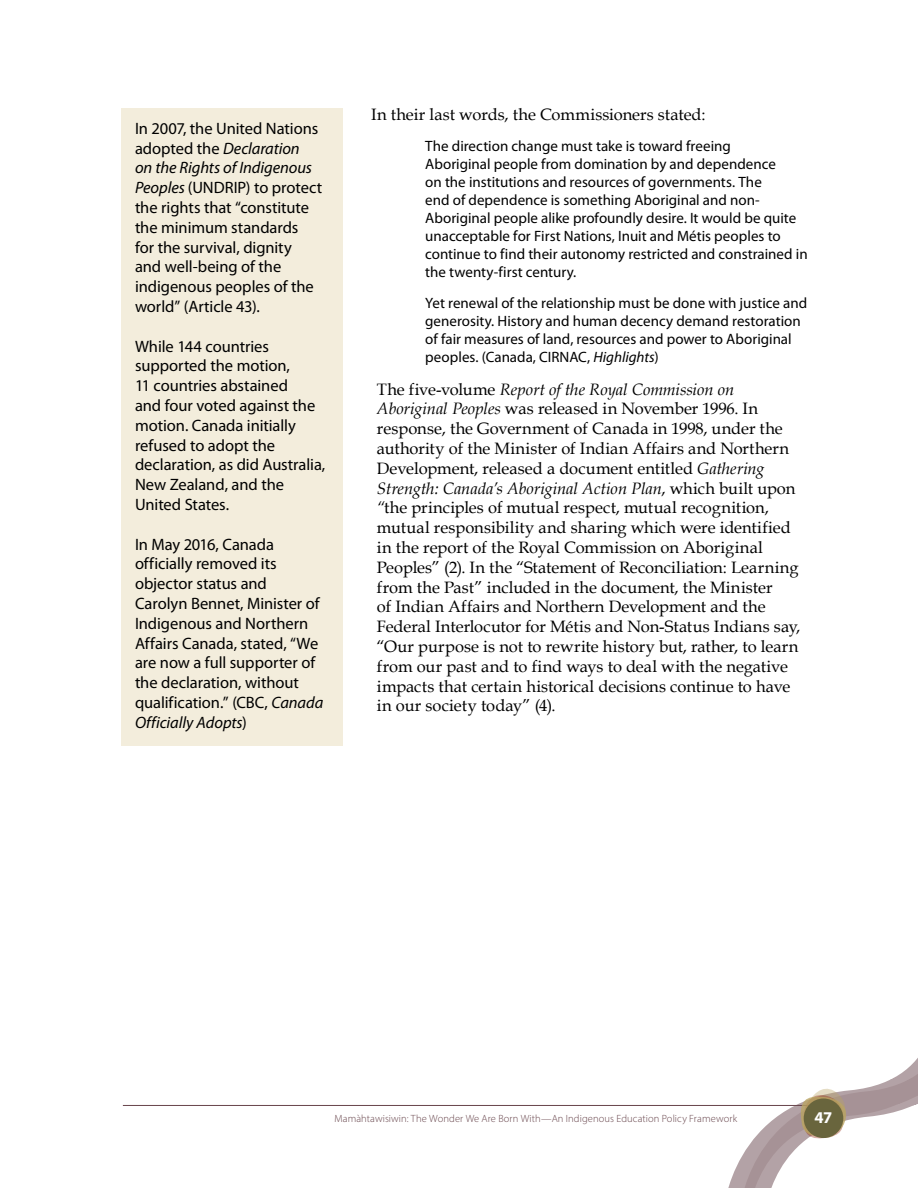
<style>
.page{position:relative;width:918px;height:1188px;background:#fff}
.page>*{position:absolute;margin:0;border:0;box-sizing:border-box;transform-origin:0 0}
.Paragraph_End___3{font:16.5px/19.8px "Book Antiqua";color:#000}
.Paragraph_shade_-_bo{font:16.5px/19.8px "Myriad Pro";letter-spacing:-.005em;color:#000}
.Paragraph___12{font:16.5px "Book Antiqua";color:#000}
.t1{font:700 16.5px "Myriad Pro";color:#fff}
.t2{font:15px/18px "Myriad Pro";color:#000}
.t3{font:300 10.5px "Myriad Pro";letter-spacing:.01em;color:#67444b}
.s1{font-style:italic}
</style>
<div class="page">
<hr style="left:123px;top:1105px;width:701px;height:1px;background:#67444b">
<svg style="left:728px;top:1058px;width:190px;height:130px"></svg>
<div style="left:804px;top:1099px;width:39px;height:39px;background:#69653d;border-radius:50%"></div>
<div style="left:122px;top:108px;width:221px;height:638px;background:#f3eddc"></div>
<p class="Paragraph_shade_-_bo" style="left:135px;top:118px;width:189px">In 2007, the United Nations adopted the <span class="s1">Declaration<br>on the Rights of Indigenous<br>Peoples</span> (UNDRIP) to protect the rights that “constitute the minimum standards<br>for the survival, dignity and well-being of the indigenous peoples of the world” (Article 43).</p>
<p class="Paragraph_shade_-_bo" style="left:135px;top:336px;width:192px">While 144 countries supported the motion,<br>11 countries abstained<br>and four voted against the motion. Canada initially refused to adopt the declaration, as did Australia,<br>New Zealand, and the<br>United States.</p>
<p class="Paragraph_shade_-_bo" style="left:135px;top:534px;width:190px">In May 2016, Canada officially removed its objector status and<br>Carolyn Bennet, Minister of<br>Indigenous and Northern<br>Affairs Canada, stated, “We are now a full supporter of the declaration, without qualification.” (CBC, <span class="s1">Canada<br>Officially Adopts</span>)</p>
<p class="Paragraph___12" style="left:371px;top:103px;width:336px">In their last words, the Commissioners stated:</p>
<p class="t2" style="left:425px;top:137px;width:384px">The direction change must take is toward freeing<br>Aboriginal people from domination by and dependence<br>on the institutions and resources of governments. The<br>end of dependence is something Aboriginal and non-Aboriginal people alike profoundly desire. It would be quite unacceptable for First Nations, Inuit and Métis peoples to continue to find their autonomy restricted and constrained in the twenty-first century.</p>
<p class="t2" style="left:425px;top:294px;width:383px">Yet renewal of the relationship must be done with justice and generosity. History and human decency demand restoration of fair measures of land, resources and power to Aboriginal peoples. (Canada, CIRNAC, <span class="s1">Highlights</span>)</p>
<p class="Paragraph_End___3" style="left:377px;top:379px;width:425px">The five-volume <span class="s1">Report of the Royal Commission on Aboriginal Peoples</span> was released in November 1996. In response, the Government of Canada in 1998, under the authority of the Minister of Indian Affairs and Northern Development, released a document entitled <span class="s1">Gathering Strength: Canada’s Aboriginal Action Plan</span>, which built upon <span class="s1">“</span>the principles of mutual respect, mutual recognition, mutual responsibility and sharing which were identified in the report of the Royal Commission on Aboriginal Peoples” (2). In the “Statement of Reconciliation: Learning from the Past” included in the document, the Minister<br>of Indian Affairs and Northern Development and the Federal Interlocutor for Métis and Non-Status Indians say, “Our purpose is not to rewrite history but, rather, to learn from our past and to find ways to deal with the negative impacts that certain historical decisions continue to have in our society today” (4).</p>
<p class="t3" style="left:335px;top:1112px;width:404px">Mamàhtawisiwin: The Wonder We Are Born With—An Indigenous Education Policy Framework</p>
<p class="t1" style="left:815px;top:1107px;width:19px">47</p>
</div>
